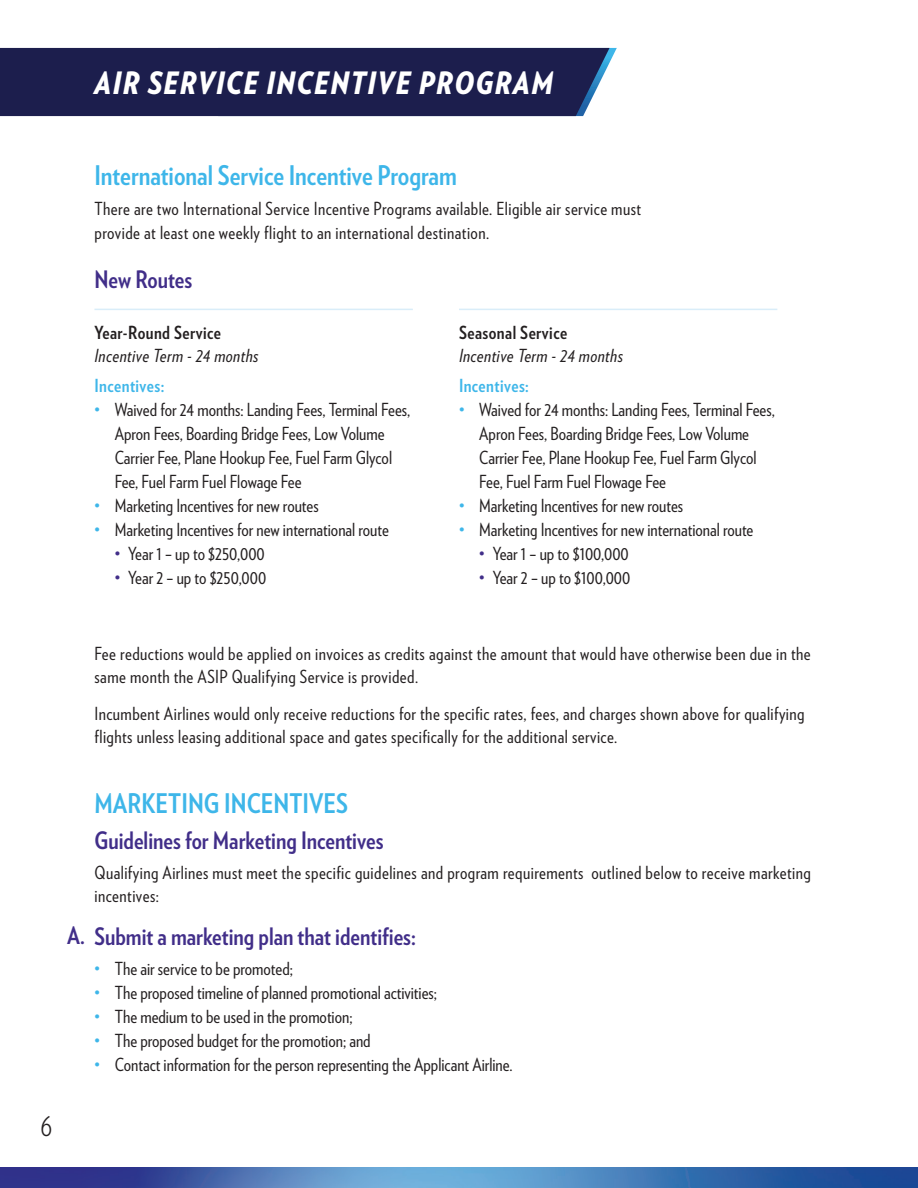
<style>
.page{position:relative;width:918px;height:1188px;background:#fff}
.page>*{position:absolute;margin:0;border:0;box-sizing:border-box;transform-origin:0 0}
.t1{font:italic 900 30.75px "Verlag Condensed";letter-spacing:.05em;color:#fff}
.t2{font:300 30px "Verlag Condensed";color:#231f20}
.Heading{font:700 27px "Verlag Condensed";color:#3eb6e9}
.Paragraph_Style_1{font:700 24px "Verlag Condensed";color:#412e89}
.Body-copy{font:18px/24px "Verlag Condensed";color:#231f20}
.Body-copy-2{font:18px/23.4px "Verlag Condensed";letter-spacing:.025em;color:#231f20}
.Body-copy-3{font:italic 18px/23.4px "Verlag Condensed";letter-spacing:.025em;color:#231f20}
.Body-copy-4{font:700 18px "Verlag Condensed";letter-spacing:.025em;color:#3eb6e9}
.s1{font-weight:700;font-style:normal}
.s2{color:#3eb6e9}
.s3{color:#412e89}
</style>
<div class="page">
<img style="left:0;top:1167px;width:918px;height:21px">
<hr style="left:94px;top:309px;width:319px;height:1px;background:#d9edf9">
<hr style="left:459px;top:309px;width:318px;height:1px;background:#d9edf9">
<div style="left:0;top:48px;width:617px;height:68px;background:#1c1e4d"></div>
<p class="t1" style="left:94px;top:59px;width:460px">AIR SERVICE INCENTIVE PROGRAM</p>
<p class="Heading" style="left:94px;top:155px;width:364px">International Service Incentive Program</p>
<p class="Body-copy-2" style="left:94px;top:196px;width:548px">There are two International Service Incentive Programs available. Eligible air service must provide at least one weekly flight to an international destination.</p>
<h2 class="Paragraph_Style_1" style="left:94px;top:262px;width:99px">New Routes</h2>
<p class="Body-copy-3" style="left:94px;top:320px;width:166px"><span class="s1">Year-Round Service<br></span>Incentive Term - 24 months</p>
<p class="Body-copy-4" style="left:94px;top:372px;width:71px">Incentives:</p>
<p class="Body-copy" style="left:115px;top:397px;width:297px;text-indent:-20px"><span class="s2">•</span> Waived for 24 months: Landing Fees, Terminal Fees, Apron Fees, Boarding Bridge Fees, Low Volume Carrier Fee, Plane Hookup Fee, Fuel Farm Glycol Fee, Fuel Farm Fuel Flowage Fee</p>
<p class="Body-copy" style="left:94px;top:493px;width:226px"><span class="s2">•</span> Marketing Incentives for new routes</p>
<p class="Body-copy" style="left:94px;top:517px;width:296px"><span class="s2">•</span> Marketing Incentives for new international route</p>
<p class="Body-copy" style="left:115px;top:541px;width:152px"><span class="s3">•</span> Year 1 – up to $250,000</p>
<p class="Body-copy" style="left:115px;top:565px;width:153px"><span class="s3">•</span> Year 2 – up to $250,000</p>
<p class="Body-copy-3" style="left:459px;top:320px;width:166px"><span class="s1">Seasonal Service<br></span>Incentive Term - 24 months</p>
<p class="Body-copy-4" style="left:459px;top:372px;width:71px">Incentives:</p>
<p class="Body-copy" style="left:479px;top:397px;width:297px;text-indent:-20px"><span class="s2">•</span> Waived for 24 months: Landing Fees, Terminal Fees, Apron Fees, Boarding Bridge Fees, Low Volume Carrier Fee, Plane Hookup Fee, Fuel Farm Glycol Fee, Fuel Farm Fuel Flowage Fee</p>
<p class="Body-copy" style="left:459px;top:493px;width:226px"><span class="s2">•</span> Marketing Incentives for new routes</p>
<p class="Body-copy" style="left:459px;top:517px;width:296px"><span class="s2">•</span> Marketing Incentives for new international route</p>
<p class="Body-copy" style="left:479px;top:541px;width:151px"><span class="s3">•</span> Year 1 – up to $100,000</p>
<p class="Body-copy" style="left:479px;top:565px;width:153px"><span class="s3">•</span> Year 2 – up to $100,000</p>
<p class="Body-copy-2" style="left:94px;top:641px;width:718px">Fee reductions would be applied on invoices as credits against the amount that would have otherwise been due in the same month the ASIP Qualifying Service is provided.</p>
<p class="Body-copy-2" style="left:94px;top:701px;width:712px">Incumbent Airlines would only receive reductions for the specific rates, fees, and charges shown above for qualifying flights unless leasing additional space and gates specifically for the additional service.</p>
<p class="Heading" style="left:94px;top:783px;width:255px">MARKETING INCENTIVES</p>
<h2 class="Paragraph_Style_1" style="left:94px;top:822px;width:290px">Guidelines for Marketing Incentives</h2>
<p class="Body-copy-2" style="left:94px;top:860px;width:718px">Qualifying Airlines must meet the specific guidelines and program requirements outlined below to receive marketing incentives:</p>
<p class="Paragraph_Style_1" style="left:67px;top:918px;width:350px">A. Submit a marketing plan that identifies:</p>
<p class="Body-copy" style="left:94px;top:956px;width:200px"><span class="s2">•</span> The air service to be promoted;</p>
<p class="Body-copy" style="left:94px;top:980px;width:344px"><span class="s2">•</span> The proposed timeline of planned promotional activities;</p>
<p class="Body-copy" style="left:94px;top:1004px;width:260px"><span class="s2">•</span> The medium to be used in the promotion;</p>
<p class="Body-copy" style="left:94px;top:1028px;width:278px"><span class="s2">•</span> The proposed budget for the promotion; and</p>
<p class="Body-copy" style="left:94px;top:1052px;width:420px"><span class="s2">•</span> Contact information for the person representing the Applicant Airline.</p>
<h2 class="t2" style="left:40px;top:1105px;width:13px">6</h2>
</div>
